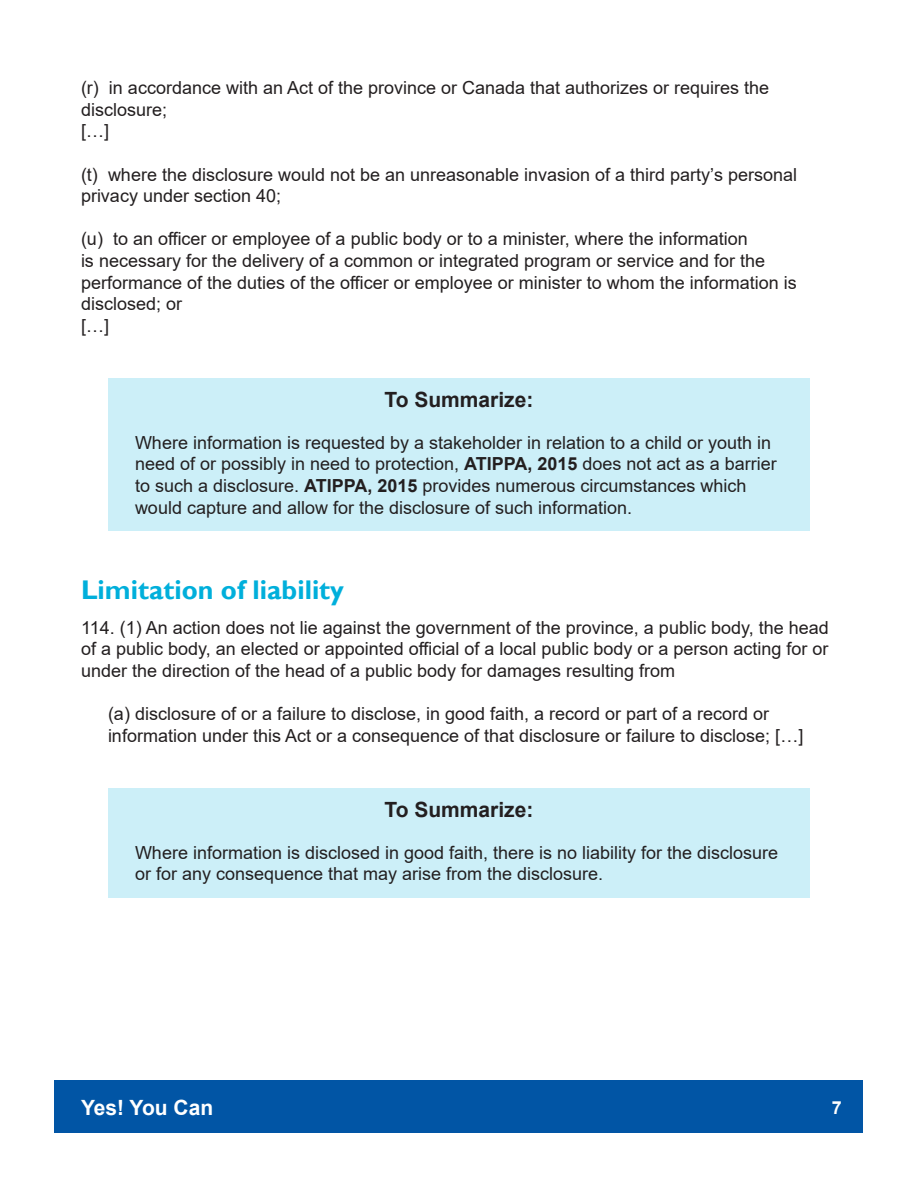
<style>
.page{position:relative;width:918px;height:1188px;background:#fff}
.page>*{position:absolute;margin:0;border:0;box-sizing:border-box;transform-origin:0 0}
.Heading_2{font:700 27px "Gill Sans";color:#00afdb}
.Note_Heading{font:700 21px "Arial";color:#231f20}
.t1{font:700 21px "Arial";color:#fff}
.Note_2{font:18px/21.6px "Arial";color:#231f20}
.Indent{font:18px/21.6px "Arial";color:#231f20}
.t2{font:700 18px "Arial";color:#fff}
.s1{font-weight:700}
</style>
<div class="page">
<div style="left:55px;top:1081px;width:808px;height:52px;background:#0155a5"></div>
<div style="left:108px;top:378px;width:702px;height:47px;background:#cceff8"></div>
<div style="left:108px;top:422px;width:702px;height:109px;background:#cceff8"></div>
<div style="left:108px;top:788px;width:702px;height:47px;background:#cceff8"></div>
<div style="left:108px;top:832px;width:702px;height:66px;background:#cceff8"></div>
<p class="Note_2" style="left:81px;top:77px;width:690px">(r) in accordance with an Act of the province or Canada that authorizes or requires the disclosure;</p>
<p class="Note_2" style="left:81px;top:120px;width:30px">[…]</p>
<p class="Note_2" style="left:81px;top:163px;width:718px">(t) where the disclosure would not be an unreasonable invasion of a third party’s personal privacy under section 40;</p>
<p class="Note_2" style="left:81px;top:228px;width:717px">(u) to an officer or employee of a public body or to a minister, where the information<br>is necessary for the delivery of a common or integrated program or service and for the performance of the duties of the officer or employee or minister to whom the information is disclosed; or</p>
<p class="Note_2" style="left:81px;top:314px;width:30px">[…]</p>
<p class="Note_Heading" style="left:385px;top:385px;width:150px">To Summarize:</p>
<p class="Note_2" style="left:135px;top:431px;width:643px">Where information is requested by a stakeholder in relation to a child or youth in need of or possibly in need to protection, <span class="s1">ATIPPA, 2015</span> does not act as a barrier to such a disclosure. <span class="s1">ATIPPA, 2015</span> provides numerous circumstances which would capture and allow for the disclosure of such information.</p>
<p class="Heading_2" style="left:81px;top:573px;width:265px">Limitation of liability</p>
<p class="Note_2" style="left:81px;top:617px;width:749px;text-align:justify">114. (1) An action does not lie against the government of the province, a public body, the head of a public body, an elected or appointed official of a local public body or a person acting for or under the direction of the head of a public body for damages resulting from</p>
<p class="Indent" style="left:108px;top:703px;width:697px">(a) disclosure of or a failure to disclose, in good faith, a record or part of a record or information under this Act or a consequence of that disclosure or failure to disclose; […]</p>
<p class="Note_Heading" style="left:385px;top:795px;width:150px">To Summarize:</p>
<p class="Note_2" style="left:135px;top:842px;width:645px">Where information is disclosed in good faith, there is no liability for the disclosure or for any consequence that may arise from the disclosure.</p>
<p class="t1" style="left:81px;top:1092px;width:134px">Yes! You Can</p>
<p class="t2" style="left:832px;top:1095px;width:12px">7</p>
</div>
